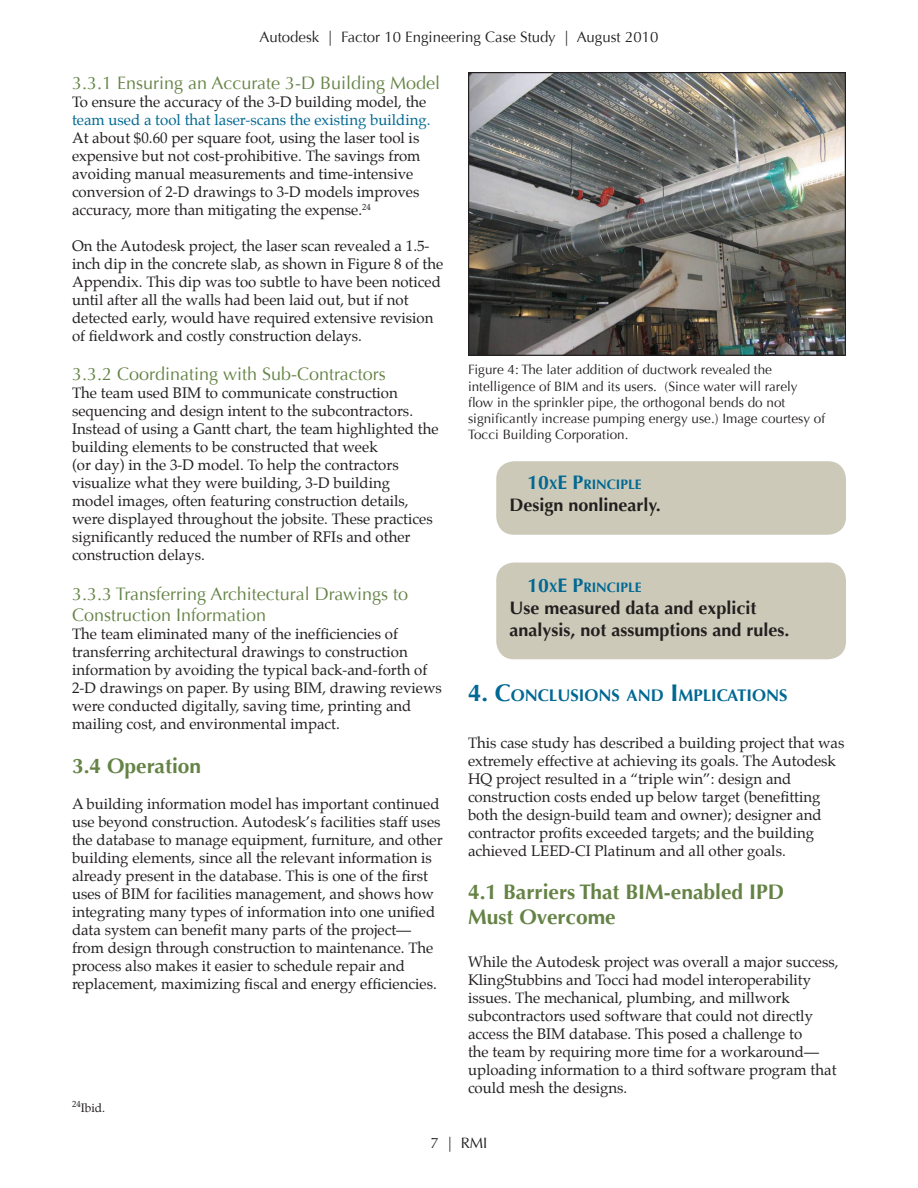
<style>
.page{position:relative;width:918px;height:1188px;background:#fff}
.page>*{position:absolute;margin:0;border:0;box-sizing:border-box;transform-origin:0 0}
.t1{font:700 21px/25.2px "Optima";color:#658346}
.t2{font:18px/21.6px "Optima";color:#658346}
.t3{font:700 18px/21.6px "Optima";color:#231f20}
.t4{font:700 16.8px "Optima";color:#006893}
.t5{font:15px/18px "Palatino";color:#231f20}
.t6{font:15px "Optima";color:#231f20}
.t7{font:15px "Palatino";color:#006893}
.t8{font:700 13.65px "Optima";color:#006893}
.t9{font:13.5px/16.2px "Optima";color:#231f20}
.t10{font:12px "Palatino";color:#231f20}
.s1{font-size:19.5px}
.s2{font-size:24px}
</style>
<div class="page">
<img style="left:470px;top:74px;width:374px;height:280px">
<div style="left:468px;top:72px;width:378px;height:284px;border:1px solid #231f20"></div>
<div style="left:496px;top:461px;width:350px;height:74px;background:#ccc9b8;border-radius:18px"></div>
<div style="left:496px;top:563px;width:350px;height:96px;background:#ccc9b8;border-radius:18px"></div>
<p class="t6" style="left:260px;top:28px;width:400px">Autodesk | Factor 10 Engineering Case Study | August 2010</p>
<p class="t2" style="left:72px;top:72px;width:370px">3.3.1 Ensuring an Accurate 3-D Building Model</p>
<p class="t5" style="left:72px;top:92px;width:356px">To ensure the accuracy of the 3-D building model, the</p>
<p class="t7" style="left:72px;top:107px;width:360px">team used a tool that laser-scans the existing building.</p>
<p class="t5" style="left:72px;top:128px;width:350px">At about $0.60 per square foot, using the laser tool is expensive but not cost-prohibitive. The savings from avoiding manual measurements and time-intensive conversion of 2-D drawings to 3-D models improves accuracy, more than mitigating the expense.<sup>24</sup></p>
<p class="t5" style="left:72px;top:236px;width:373px">On the Autodesk project, the laser scan revealed a 1.5- inch dip in the concrete slab, as shown in Figure 8 of the Appendix. This dip was too subtle to have been noticed until after all the walls had been laid out, but if not detected early, would have required extensive revision of fieldwork and costly construction delays.</p>
<p class="t2" style="left:72px;top:363px;width:315px">3.3.2 Coordinating with Sub-Contractors</p>
<p class="t5" style="left:72px;top:384px;width:368px">The team used BIM to communicate construction sequencing and design intent to the subcontractors.<br>Instead of using a Gantt chart, the team highlighted the building elements to be constructed that week<br>(or day) in the 3-D model. To help the contractors visualize what they were building, 3-D building<br>model images, often featuring construction details, were displayed throughout the jobsite. These practices significantly reduced the number of RFIs and other construction delays.</p>
<p class="t2" style="left:72px;top:583px;width:338px">3.3.3 Transferring Architectural Drawings to<br>Construction Information</p>
<p class="t5" style="left:72px;top:625px;width:371px">The team eliminated many of the inefficiencies of transferring architectural drawings to construction information by avoiding the typical back-and-forth of 2-D drawings on paper. By using BIM, drawing reviews were conducted digitally, saving time, printing and mailing cost, and environmental impact.</p>
<h1 class="t1" style="left:72px;top:753px;width:131px">3.4 Operation</h1>
<p class="t5" style="left:72px;top:794px;width:372px">A building information model has important continued use beyond construction. Autodesk’s facilities staff uses the database to manage equipment, furniture, and other building elements, since all the relevant information is already present in the database. This is one of the first uses of BIM for facilities management, and shows how integrating many types of information into one unified data system can benefit many parts of the project— from design through construction to maintenance. The process also makes it easier to schedule repair and replacement, maximizing fiscal and energy efficiencies.</p>
<p class="t10" style="left:72px;top:1098px;width:35px"><sup>24</sup>Ibid.</p>
<p class="t9" style="left:468px;top:362px;width:359px">Figure 4: The later addition of ductwork revealed the intelligence of BIM and its users. (Since water will rarely flow in the sprinkler pipe, the orthogonal bends do not significantly increase pumping energy use.) Image courtesy of Tocci Building Corporation.</p>
<p class="t8" style="left:527px;top:477px;width:116px"><span class="s1">10</span>X<span class="s1">E P</span>RI NCIPLE</p>
<p class="t3" style="left:509px;top:494px;width:153px">Design nonlinearly.</p>
<p class="t8" style="left:527px;top:580px;width:116px"><span class="s1">10</span>X<span class="s1">E P</span>RI NCIPLE</p>
<p class="t3" style="left:509px;top:597px;width:282px">Use measured data and explicit analysis, not assumptions and rules.</p>
<p class="t4" style="left:468px;top:685px;width:321px"><span class="s2">4. C</span>ONCLUSIONS AND <span class="s2">I</span>MPLICATIONS</p>
<p class="t5" style="left:468px;top:734px;width:378px">This case study has described a building project that was extremely effective at achieving its goals. The Autodesk HQ project resulted in a “triple win”: design and construction costs ended up below target (benefitting both the design-build team and owner); designer and contractor profits exceeded targets; and the building achieved LEED-CI Platinum and all other goals.</p>
<h1 class="t1" style="left:468px;top:879px;width:318px">4.1 Barriers That BIM-enabled IPD<br>Must Overcome</h1>
<p class="t5" style="left:468px;top:953px;width:372px">While the Autodesk project was overall a major success, KlingStubbins and Tocci had model interoperability issues. The mechanical, plumbing, and millwork subcontractors used software that could not directly access the BIM database. This posed a challenge to<br>the team by requiring more time for a workaround— uploading information to a third software program that could mesh the designs.</p>
<p class="t6" style="left:431px;top:1134px;width:58px">7 | RMI</p>
</div>
